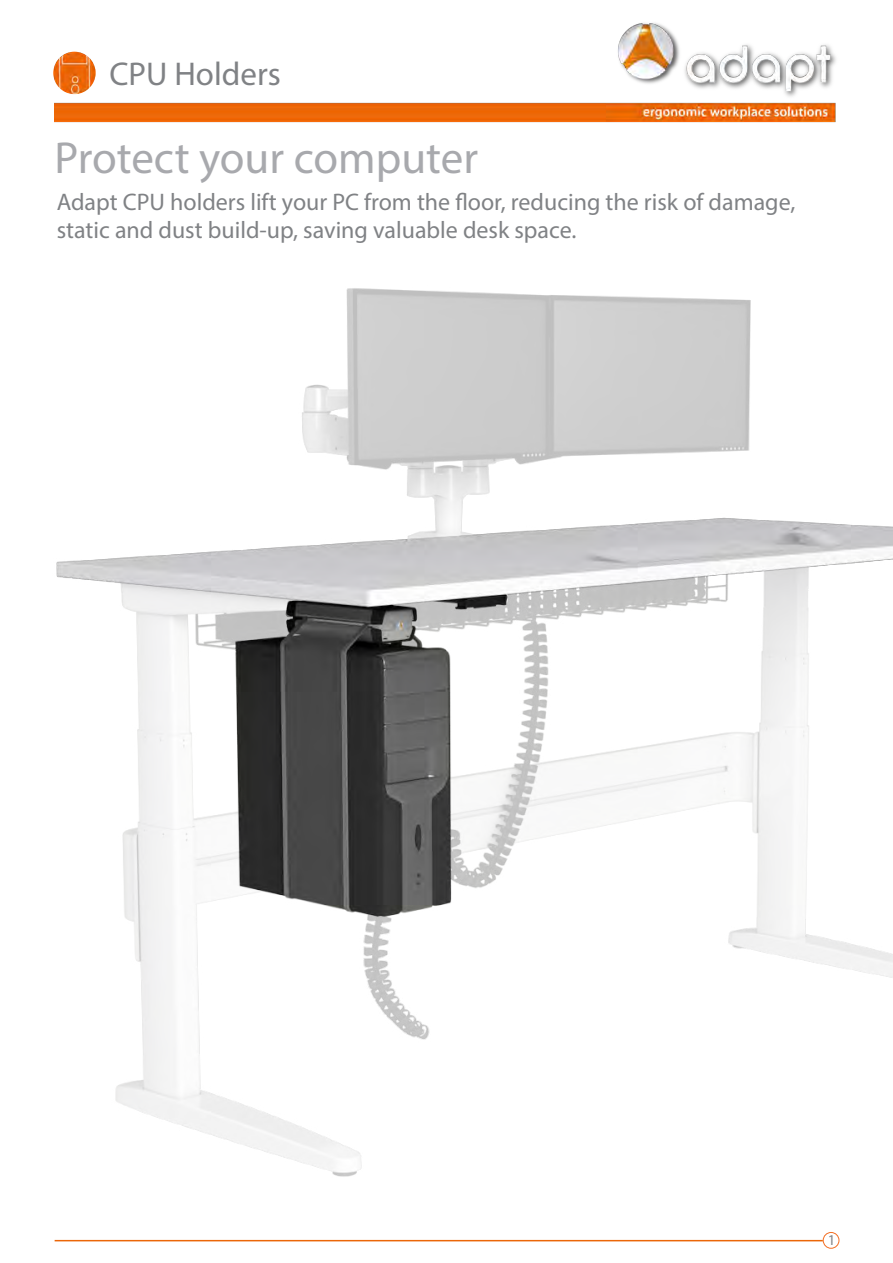
<style>
.page{position:relative;width:893px;height:1263px;background:#fff}
.page>*{position:absolute;margin:0;border:0;box-sizing:border-box;transform-origin:0 0}
.t1{font:45px "Myriad Pro";color:#a8a9ad}
.t2{font:33px "Myriad Pro";color:#808285}
.t3{font:24px/28.8px "Myriad Pro";color:#808285}
.t4{font:15px "Myriad Pro";color:#808285}
</style>
<div class="page">
<img style="left:55px;top:23px;width:781px;height:100px">
<img style="left:53px;top:52px;width:43px;height:42px;border-radius:20px">
<hr style="left:55px;top:1240px;width:768px;height:1px;background:#eb6608">
<div style="left:823px;top:1232px;width:16px;height:16px;border:1px solid #f36e23;border-radius:50%"></div>
<img style="left:56px;top:288px;width:837px;height:889px">
<h2 class="t2" style="left:109px;top:54px;width:173px">CPU Holders</h2>
<h1 class="t1" style="left:55px;top:130px;width:425px">Protect your computer</h1>
<p class="t3" style="left:57px;top:187px;width:740px">Adapt CPU holders lift your PC from the floor, reducing the risk of damage, static and dust build-up, saving valuable desk space.</p>
<p class="t4" style="left:828px;top:1231px;width:9px">1</p>
</div>
